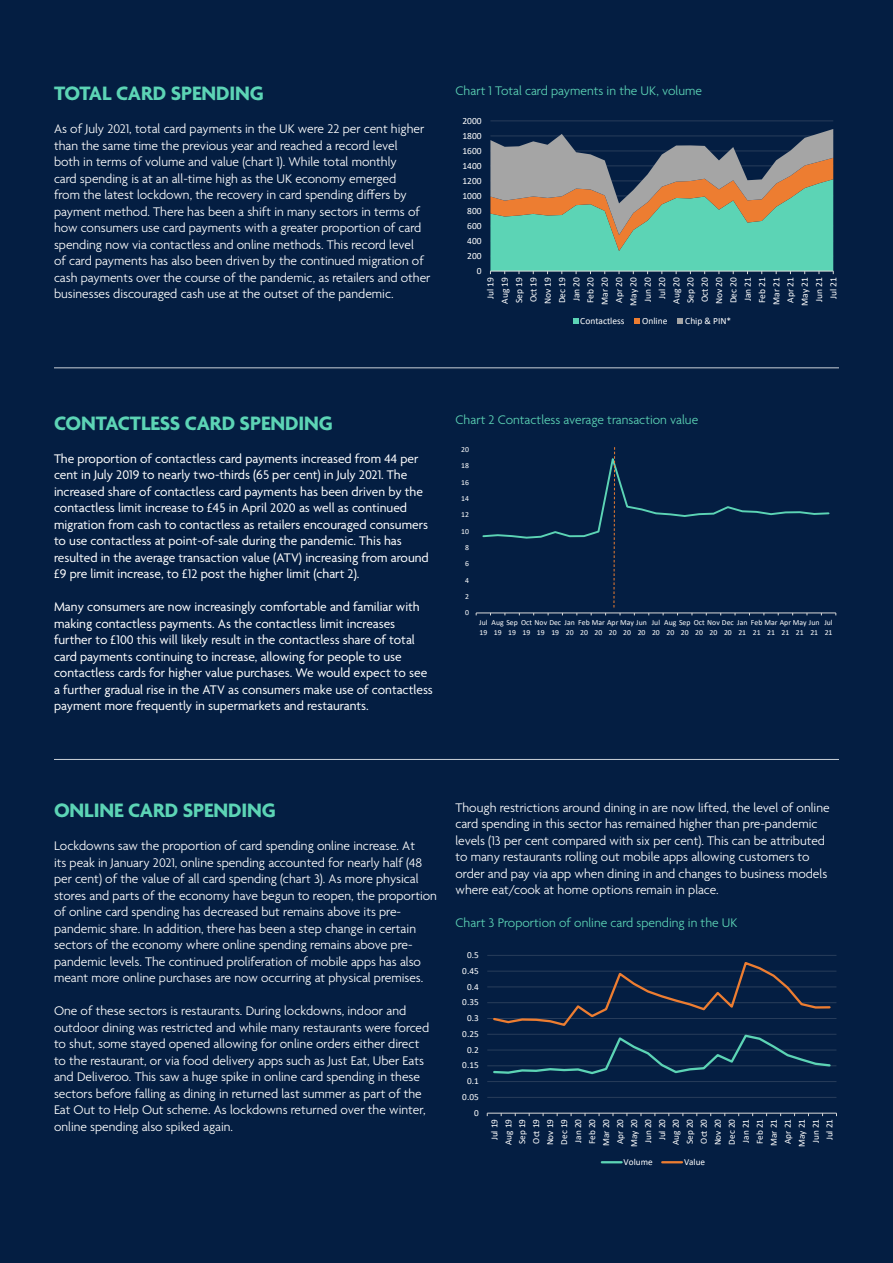
<style>
.page{position:relative;width:893px;height:1263px;background:#041e42}
.page>*{position:absolute;margin:0;border:0;box-sizing:border-box;transform-origin:0 0}
.t1{font:700 21px "Agenda";letter-spacing:-.005em;color:#5cd4b5}
.t2{font:300 13.5px/16.5px "Agenda";color:#fff}
.t3{font:13.5px/16.5px "Agenda";color:#fff}
.t4{font:300 13.5px "Agenda";color:#5cd4b5}
.t5{font:9.45px/14.2px "Calibri";color:#fff;text-align:right}
.t6{font:9.3px/14px "Calibri";color:#fff;text-align:right}
.t7{font:7.8px/9.4px "Calibri";color:#fff}
</style>
<div class="page">
<hr style="left:490px;top:120px;width:343px;height:1px;background:#1a3050">
<svg style="left:490px;top:129px;width:344px;height:145px"></svg>
<svg style="left:573px;top:319px;width:5px;height:5px"></svg>
<svg style="left:635px;top:319px;width:5px;height:5px"></svg>
<svg style="left:678px;top:319px;width:5px;height:5px"></svg>
<svg style="left:476px;top:447px;width:360px;height:168px"></svg>
<hr style="left:487px;top:1097px;width:349px;height:1px;background:#243957">
<hr style="left:487px;top:1081px;width:349px;height:1px;background:#253a58">
<hr style="left:487px;top:1065px;width:349px;height:1px;background:#1c3352">
<hr style="left:487px;top:1050px;width:349px;height:1px;background:#172f4f">
<hr style="left:487px;top:1034px;width:349px;height:1px;background:#1f3554">
<hr style="left:487px;top:1018px;width:349px;height:1px;background:#273c5a">
<hr style="left:487px;top:1002px;width:349px;height:1px;background:#213755">
<hr style="left:487px;top:986px;width:349px;height:1px;background:#193050">
<hr style="left:487px;top:971px;width:349px;height:1px;background:#1b3251">
<hr style="left:487px;top:955px;width:349px;height:1px;background:#233957">
<hr style="left:487px;top:1113px;width:349px;height:1px;background:#d9d9d9">
<svg style="left:492px;top:1034px;width:340px;height:41px"></svg>
<svg style="left:491px;top:962px;width:341px;height:64px"></svg>
<hr style="left:602px;top:1161px;width:20px;height:2px;background:#5cd4b5">
<hr style="left:662px;top:1161px;width:20px;height:2px;background:#ed7d31">
<hr style="left:54px;top:367px;width:785px;height:1px;background:#fff">
<hr style="left:54px;top:759px;width:785px;height:1px;background:#fff">
<h1 class="t1" style="left:54px;top:82px;width:211px">TOTAL CARD SPENDING</h1>
<p class="t2" style="left:54px;top:121px;width:378px">As of July 2021, total card payments in the UK were 22 per cent higher than the same time the previous year and reached a record level<br>both in terms of volume and value (chart 1). While total monthly<br>card spending is at an all-time high as the UK economy emerged<br>from the latest lockdown, the recovery in card spending differs by payment method. There has been a shift in many sectors in terms of how consumers use card payments with a greater proportion of card spending now via contactless and online methods. This record level<br>of card payments has also been driven by the continued migration of cash payments over the course of the pandemic, as retailers and other businesses discouraged cash use at the outset of the pandemic.</p>
<p class="t4" style="left:455px;top:83px;width:248px">Chart 1 Total card payments in the UK, volume</p>
<p class="t5" style="left:462px;top:113px;width:21px">2000</p>
<p class="t5" style="left:462px;top:128px;width:21px">1800</p>
<p class="t5" style="left:462px;top:143px;width:21px">1600</p>
<p class="t5" style="left:462px;top:158px;width:21px">1400</p>
<p class="t5" style="left:462px;top:173px;width:21px">1200</p>
<p class="t5" style="left:462px;top:188px;width:21px">1000</p>
<p class="t5" style="left:467px;top:203px;width:16px">800</p>
<p class="t5" style="left:467px;top:218px;width:16px">600</p>
<p class="t5" style="left:467px;top:233px;width:16px">400</p>
<p class="t5" style="left:467px;top:248px;width:16px">200</p>
<p class="t5" style="left:477px;top:263px;width:6px">0</p>
<p class="t5" style="left:483px;top:306px;width:30px;rotate:-90deg">Jul 19<br>Aug 19<br>Sep 19<br>Oct 19<br>Nov 19<br>Dec 19<br>Jan 20<br>Feb 20<br>Mar 20<br>Apr 20<br>May 20<br>Jun 20<br>Jul 20<br>Aug 20<br>Sep 20<br>Oct 20<br>Nov 20<br>Dec 20<br>Jan 21<br>Feb 21<br>Mar 21<br>Apr 21<br>May 21<br>Jun 21<br>Jul 21</p>
<p class="t5" style="left:580px;top:314px;width:46px">Contactless</p>
<p class="t5" style="left:642px;top:314px;width:27px">Online</p>
<p class="t5" style="left:685px;top:314px;width:48px">Chip &amp; PIN*</p>
<h1 class="t1" style="left:54px;top:412px;width:280px">CONTACTLESS CARD SPENDING</h1>
<p class="t3" style="left:54px;top:451px;width:376px">The proportion of contactless card payments increased from 44 per cent in July 2019 to nearly two-thirds (65 per cent) in July 2021. The increased share of contactless card payments has been driven by the contactless limit increase to £45 in April 2020 as well as continued migration from cash to contactless as retailers encouraged consumers to use contactless at point-of-sale during the pandemic. This has resulted in the average transaction value (ATV) increasing from around £9 pre limit increase, to £12 post the higher limit (chart 2).</p>
<p class="t3" style="left:54px;top:599px;width:380px">Many consumers are now increasingly comfortable and familiar with making contactless payments. As the contactless limit increases further to £100 this will likely result in the contactless share of total card payments continuing to increase, allowing for people to use contactless cards for higher value purchases. We would expect to see a further gradual rise in the ATV as consumers make use of contactless payment more frequently in supermarkets and restaurants.</p>
<p class="t4" style="left:455px;top:413px;width:244px">Chart 2 Contactless average transaction value</p>
<p class="t7" style="left:461px;top:444px;width:9px">20</p>
<p class="t7" style="left:461px;top:461px;width:9px">18</p>
<p class="t7" style="left:461px;top:477px;width:9px">16</p>
<p class="t7" style="left:461px;top:493px;width:9px">14</p>
<p class="t7" style="left:461px;top:510px;width:9px">12</p>
<p class="t7" style="left:461px;top:526px;width:9px">10</p>
<p class="t7" style="left:465px;top:542px;width:5px">8</p>
<p class="t7" style="left:465px;top:559px;width:5px">6</p>
<p class="t7" style="left:465px;top:575px;width:5px">4</p>
<p class="t7" style="left:465px;top:591px;width:5px">2</p>
<p class="t7" style="left:465px;top:608px;width:5px">0</p>
<p class="t7" style="left:479px;top:618px;width:10px">Jul<br>19</p>
<p class="t7" style="left:492px;top:618px;width:85px">Aug Sep Oct Nov Dec Jan<br>19</p>
<p class="t7" style="left:508px;top:627px;width:9px">19</p>
<p class="t7" style="left:523px;top:627px;width:9px">19</p>
<p class="t7" style="left:537px;top:627px;width:9px">19</p>
<p class="t7" style="left:551px;top:627px;width:9px">19</p>
<p class="t7" style="left:566px;top:627px;width:9px">20</p>
<p class="t7" style="left:578px;top:618px;width:70px">Feb Mar Apr May Jun<br>20</p>
<p class="t7" style="left:594px;top:627px;width:9px">20</p>
<p class="t7" style="left:609px;top:627px;width:9px">20</p>
<p class="t7" style="left:623px;top:627px;width:9px">20</p>
<p class="t7" style="left:638px;top:627px;width:9px">20</p>
<p class="t7" style="left:652px;top:618px;width:10px">Jul<br>20</p>
<p class="t7" style="left:664px;top:618px;width:85px">Aug Sep Oct Nov Dec Jan<br>20</p>
<p class="t7" style="left:681px;top:627px;width:9px">20</p>
<p class="t7" style="left:695px;top:627px;width:9px">20</p>
<p class="t7" style="left:710px;top:627px;width:9px">20</p>
<p class="t7" style="left:724px;top:627px;width:9px">20</p>
<p class="t7" style="left:738px;top:627px;width:9px">21</p>
<p class="t7" style="left:751px;top:618px;width:70px">Feb Mar Apr May Jun<br>21</p>
<p class="t7" style="left:767px;top:627px;width:9px">21</p>
<p class="t7" style="left:781px;top:627px;width:9px">21</p>
<p class="t7" style="left:796px;top:627px;width:9px">21</p>
<p class="t7" style="left:810px;top:627px;width:9px">21</p>
<p class="t7" style="left:824px;top:618px;width:10px">Jul<br>21</p>
<h1 class="t1" style="left:54px;top:799px;width:223px">ONLINE CARD SPENDING</h1>
<p class="t2" style="left:54px;top:838px;width:384px">Lockdowns saw the proportion of card spending online increase. At<br>its peak in January 2021, online spending accounted for nearly half (48 per cent) of the value of all card spending (chart 3). As more physical stores and parts of the economy have begun to reopen, the proportion of online card spending has decreased but remains above its pre&shy;pandemic share. In addition, there has been a step change in certain sectors of the economy where online spending remains above pre&shy;pandemic levels. The continued proliferation of mobile apps has also meant more online purchases are now occurring at physical premises.</p>
<p class="t2" style="left:54px;top:1003px;width:377px">One of these sectors is restaurants. During lockdowns, indoor and outdoor dining was restricted and while many restaurants were forced to shut, some stayed opened allowing for online orders either direct to the restaurant, or via food delivery apps such as Just Eat, Uber Eats and Deliveroo. This saw a huge spike in online card spending in these sectors before falling as dining in returned last summer as part of the Eat Out to Help Out scheme. As lockdowns returned over the winter, online spending also spiked again.</p>
<p class="t2" style="left:455px;top:800px;width:376px">Though restrictions around dining in are now lifted, the level of online card spending in this sector has remained higher than pre-pandemic levels (13 per cent compared with six per cent). This can be attributed to many restaurants rolling out mobile apps allowing customers to order and pay via app when dining in and changes to business models where eat/cook at home options remain in place.</p>
<p class="t4" style="left:455px;top:915px;width:283px">Chart 3 Proportion of online card spending in the UK</p>
<p class="t6" style="left:467px;top:948px;width:13px">0.5</p>
<p class="t6" style="left:462px;top:963px;width:18px">0.45</p>
<p class="t6" style="left:467px;top:979px;width:13px">0.4</p>
<p class="t6" style="left:462px;top:995px;width:18px">0.35</p>
<p class="t6" style="left:467px;top:1011px;width:13px">0.3</p>
<p class="t6" style="left:462px;top:1026px;width:18px">0.25</p>
<p class="t6" style="left:467px;top:1042px;width:13px">0.2</p>
<p class="t6" style="left:462px;top:1058px;width:18px">0.15</p>
<p class="t6" style="left:467px;top:1074px;width:13px">0.1</p>
<p class="t6" style="left:462px;top:1090px;width:18px">0.05</p>
<p class="t6" style="left:474px;top:1105px;width:6px">0</p>
<p class="t6" style="left:487px;top:1147px;width:30px;rotate:-90deg">Jul 19<br>Aug 19<br>Sep 19<br>Oct 19<br>Nov 19<br>Dec 19<br>Jan 20<br>Feb 20<br>Mar 20<br>Apr 20<br>May 20<br>Jun 20<br>Jul 20<br>Aug 20<br>Sep 20<br>Oct 20<br>Nov 20<br>Dec 20<br>Jan 21<br>Feb 21<br>Mar 21<br>Apr 21<br>May 21<br>Jun 21<br>Jul 21</p>
<p class="t6" style="left:624px;top:1154px;width:31px">Volume</p>
<p class="t6" style="left:684px;top:1154px;width:23px">Value</p>
</div>
